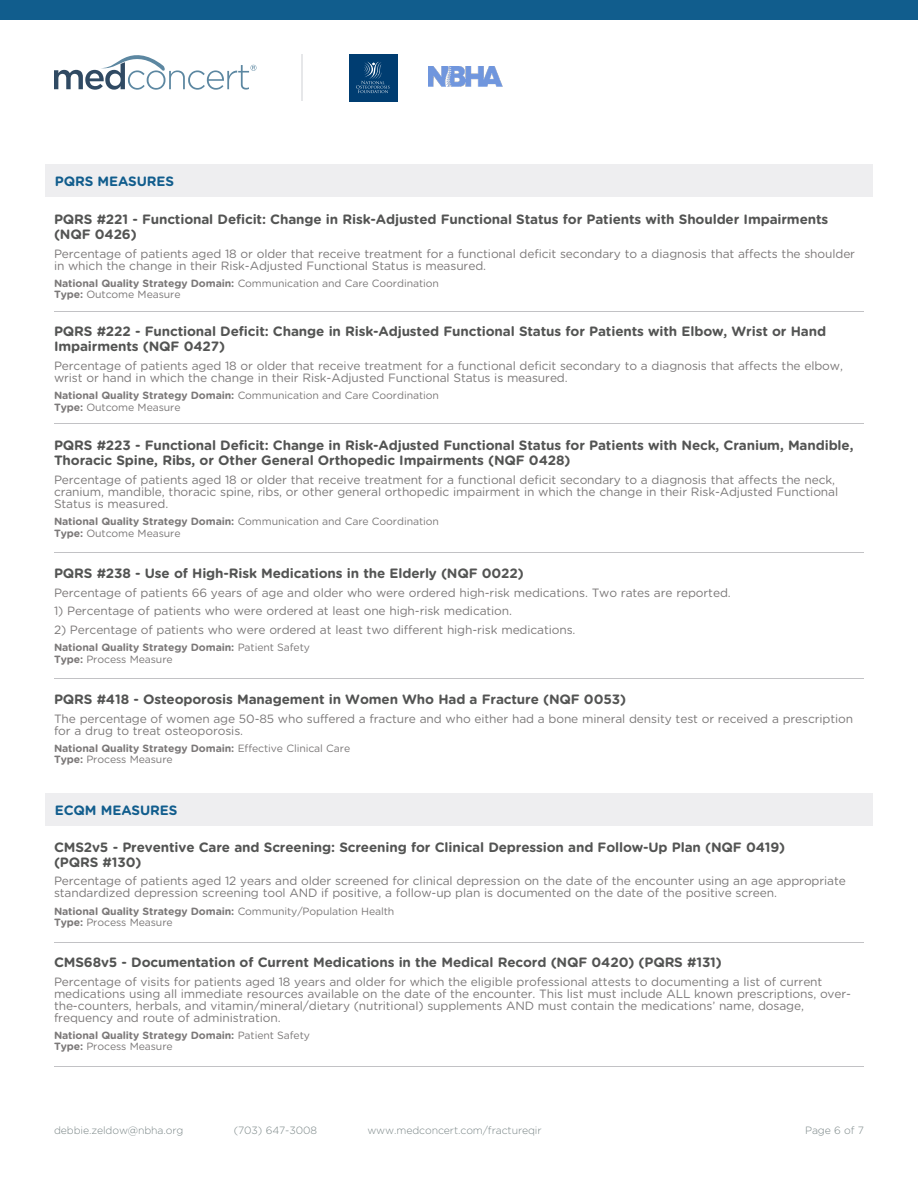
<style>
.page{position:relative;width:918px;height:1188px;background:#fff}
.page>*{position:absolute;margin:0;border:0;box-sizing:border-box;transform-origin:0 0}
.t1{font:700 13.5px/15px "Gotham Rounded";letter-spacing:-.01em;color:#535453}
.t2{font:700 13.5px "Gotham Rounded";letter-spacing:-.01em;color:#115d8d}
.t3{font:12px/12px "Gotham Rounded";letter-spacing:-.01em;color:#7b7878}
.t4{font:10.5px "Gotham Rounded";letter-spacing:-.01em;color:#7b7878}
.t5{font:700 10.5px "Gotham Rounded";letter-spacing:-.01em;color:#7b7878}
.t6{font:300 10.5px "Gotham Rounded";letter-spacing:-.01em;color:#798586}
.s1{font-weight:700}
.s2{font-weight:400}
</style>
<div class="page">
<div style="left:45px;top:164px;width:828px;height:32px;background:#eeeef0"></div>
<hr style="left:54px;top:423px;width:810px;height:1px;background:#c2c2c5">
<hr style="left:54px;top:311px;width:810px;height:1px;background:#c2c2c5">
<hr style="left:54px;top:552px;width:810px;height:1px;background:#c2c2c5">
<hr style="left:54px;top:678px;width:810px;height:1px;background:#c2c2c5">
<div style="left:45px;top:794px;width:828px;height:32px;background:#eeeef0"></div>
<hr style="left:54px;top:942px;width:810px;height:1px;background:#c2c2c5">
<hr style="left:54px;top:1066px;width:810px;height:1px;background:#c2c2c5">
<div style="left:0;top:0;width:918px;height:20px;background:#115d8d"></div>
<svg style="left:54px;top:55px;width:203px;height:35px"></svg>
<hr style="left:302px;top:54px;width:1px;height:46px;background:#e6e7e9">
<div style="left:349px;top:54px;width:49px;height:47px;background:#003d71"></div>
<svg style="left:356px;top:61px;width:34px;height:32px"></svg>
<img style="left:429px;top:66px;width:73px;height:21px">
<p class="t2" style="left:55px;top:171px;width:121px">PQRS MEASURES</p>
<p class="t1" style="left:54px;top:211px;width:776px">PQRS #221 - Functional Deficit: Change in Risk-Adjusted Functional Status for Patients with Shoulder Impairments (NQF 0426)</p>
<p class="t3" style="left:54px;top:247px;width:803px">Percentage of patients aged 18 or older that receive treatment for a functional deficit secondary to a diagnosis that affects the shoulder in which the change in their Risk-Adjusted Functional Status is measured.</p>
<p class="t4" style="left:54px;top:276px;width:386px"><span class="s1">National Quality Strategy Domain:</span> Communication and Care Coordination</p>
<p class="t4" style="left:54px;top:288px;width:128px"><span class="s1">Type:</span> Outcome Measure</p>
<p class="t1" style="left:54px;top:323px;width:774px">PQRS #222 - Functional Deficit: Change in Risk-Adjusted Functional Status for Patients with Elbow, Wrist or Hand<br>Impairments (NQF 0427)</p>
<p class="t3" style="left:54px;top:359px;width:791px">Percentage of patients aged 18 or older that receive treatment for a functional deficit secondary to a diagnosis that affects the elbow, wrist or hand in which the change in their Risk-Adjusted Functional Status is measured.</p>
<p class="t4" style="left:54px;top:388px;width:386px"><span class="s1">National Quality Strategy Domain:</span> Communication and Care Coordination</p>
<p class="t4" style="left:54px;top:400px;width:128px"><span class="s1">Type:</span> Outcome Measure</p>
<p class="t1" style="left:54px;top:437px;width:801px">PQRS #223 - Functional Deficit: Change in Risk-Adjusted Functional Status for Patients with Neck, Cranium, Mandible,<br>Thoracic Spine, Ribs, or Other General Orthopedic Impairments (NQF 0428)</p>
<p class="t3" style="left:54px;top:473px;width:786px">Percentage of patients aged 18 or older that receive treatment for a functional deficit secondary to a diagnosis that affects the neck, cranium, mandible, thoracic spine, ribs, or other general orthopedic impairment in which the change in their Risk-Adjusted Functional<br>Status is measured.</p>
<p class="t4" style="left:54px;top:514px;width:386px"><span class="s1">National Quality Strategy Domain:</span> Communication and Care Coordination</p>
<p class="t4" style="left:54px;top:526px;width:128px"><span class="s1">Type:</span> Outcome Measure</p>
<p class="t1" style="left:54px;top:565px;width:471px">PQRS #238 - Use of High-Risk Medications in the Elderly (NQF 0022)</p>
<p class="t3" style="left:54px;top:586px;width:678px">Percentage of patients 66 years of age and older who were ordered high-risk medications. Two rates are reported.</p>
<p class="t3" style="left:54px;top:605px;width:460px">1) Percentage of patients who were ordered at least one high-risk medication.</p>
<p class="t3" style="left:54px;top:623px;width:523px">2) Percentage of patients who were ordered at least two different high-risk medications.</p>
<p class="t5" style="left:54px;top:640px;width:258px">National Quality Strategy Domain: <span class="s2">Patient Safety</span></p>
<p class="t4" style="left:54px;top:652px;width:120px"><span class="s1">Type:</span> Process Measure</p>
<p class="t1" style="left:54px;top:691px;width:574px">PQRS #418 - Osteoporosis Management in Women Who Had a Fracture (NQF 0053)</p>
<p class="t3" style="left:54px;top:712px;width:801px">The percentage of women age 50-85 who suffered a fracture and who either had a bone mineral density test or received a prescription for a drug to treat osteoporosis.</p>
<p class="t5" style="left:54px;top:740px;width:298px">National Quality Strategy Domain: <span class="s2">Effective Clinical Care</span></p>
<p class="t4" style="left:54px;top:752px;width:120px"><span class="s1">Type:</span> Process Measure</p>
<p class="t2" style="left:55px;top:800px;width:124px">ECQM MEASURES</p>
<p class="t1" style="left:54px;top:839px;width:733px">CMS2v5 - Preventive Care and Screening: Screening for Clinical Depression and Follow-Up Plan (NQF 0419) (PQRS #130)</p>
<p class="t3" style="left:54px;top:875px;width:793px">Percentage of patients aged 12 years and older screened for clinical depression on the date of the encounter using an age appropriate standardized depression screening tool AND if positive, a follow-up plan is documented on the date of the positive screen.</p>
<p class="t5" style="left:54px;top:903px;width:342px">National Quality Strategy Domain: <span class="s2">Community/Population Health</span></p>
<p class="t4" style="left:54px;top:915px;width:120px"><span class="s1">Type:</span> Process Measure</p>
<p class="t1" style="left:54px;top:954px;width:669px">CMS68v5 - Documentation of Current Medications in the Medical Record (NQF 0420) (PQRS #131)</p>
<p class="t3" style="left:54px;top:975px;width:799px">Percentage of visits for patients aged 18 years and older for which the eligible professional attests to documenting a list of current medications using all immediate resources available on the date of the encounter. This list must include ALL known prescriptions, over&shy;the-counters, herbals, and vitamin/mineral/dietary (nutritional) supplements AND must contain the medications’ name, dosage, frequency and route of administration.</p>
<p class="t5" style="left:54px;top:1028px;width:258px">National Quality Strategy Domain: <span class="s2">Patient Safety</span></p>
<p class="t4" style="left:54px;top:1040px;width:120px"><span class="s1">Type:</span> Process Measure</p>
<p class="t6" style="left:54px;top:1123px;width:131px">debbie.zeldow@nbha.org</p>
<p class="t6" style="left:234px;top:1123px;width:85px">(703) 647-3008</p>
<p class="t6" style="left:367px;top:1123px;width:176px">www.medconcert.com/fractureqir</p>
<p class="t6" style="left:805px;top:1123px;width:60px">Page 6 of 7</p>
</div>
